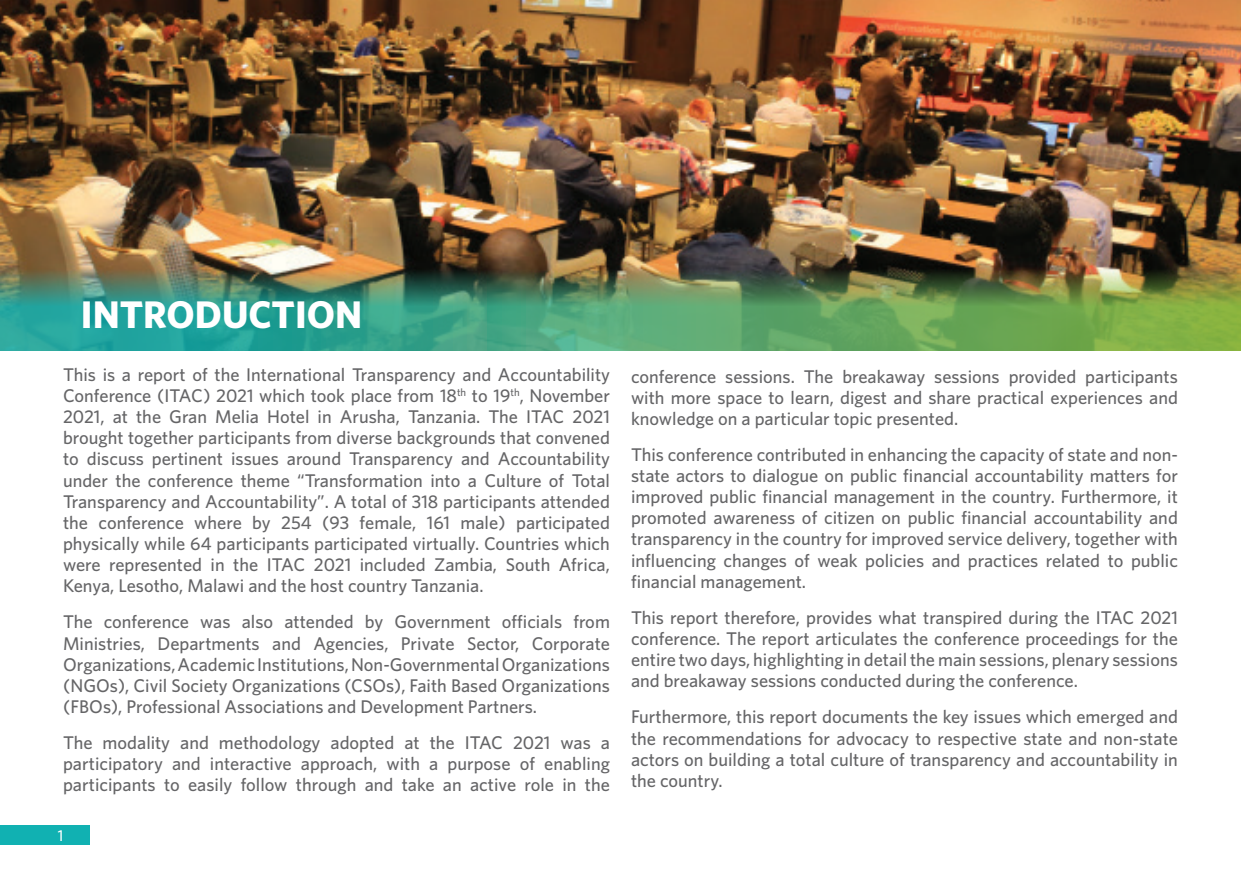
<style>
.page{position:relative;width:1241px;height:874px;background:#fff}
.page>*{position:absolute;margin:0;border:0;box-sizing:border-box;transform-origin:0 0}
.t1{font:700 38.5px "Whitney";color:#fff}
.t2{font:500 18.38px/21.2px "Whitney";color:#656567;text-align:justify}
.t3{font:500 15.75px "Whitney";color:#fff}
</style>
<div class="page">
<div style="left:0;top:824px;width:89px;height:20px;background:#11b1b2"></div>
<img style="left:0;top:0;width:1240px;height:260px">
<img style="left:0;top:260px;width:1240px;height:90px">
<h1 class="t1" style="left:81px;top:291px;width:283px">INTRODUCTION</h1>
<p class="t2" style="left:63px;top:363px;width:548px">This is a report of the International Transparency and Accountability Conference (ITAC) 2021 which took place from 18<sup>th</sup> to 19<sup>th</sup>, November 2021, at the Gran Melia Hotel in Arusha, Tanzania. The ITAC 2021 brought together participants from diverse backgrounds that convened to discuss pertinent issues around Transparency and Accountability under the conference theme “Transformation into a Culture of Total Transparency and Accountability”. A total of 318 participants attended the conference where by 254 (93 female, 161 male) participated physically while 64 participants participated virtually. Countries which were represented in the ITAC 2021 included Zambia, South Africa, Kenya, Lesotho, Malawi and the host country Tanzania.</p>
<p class="t2" style="left:63px;top:610px;width:548px">The conference was also attended by Government officials from Ministries, Departments and Agencies, Private Sector, Corporate Organizations, Academic Institutions, Non-Governmental Organizations (NGOs), Civil Society Organizations (CSOs), Faith Based Organizations (FBOs), Professional Associations and Development Partners.</p>
<p class="t2" style="left:63px;top:731px;width:548px">The modality and methodology adopted at the ITAC 2021 was a participatory and interactive approach, with a purpose of enabling participants to easily follow through and take an active role in the</p>
<p class="t3" style="left:58px;top:825px;width:7px">1</p>
<p class="t2" style="left:631px;top:365px;width:548px">conference sessions. The breakaway sessions provided participants with more space to learn, digest and share practical experiences and knowledge on a particular topic presented.</p>
<p class="t2" style="left:631px;top:443px;width:548px">This conference contributed in enhancing the capacity of state and non&shy;state actors to dialogue on public financial accountability matters for improved public financial management in the country. Furthermore, it promoted awareness of citizen on public financial accountability and transparency in the country for improved service delivery, together with influencing changes of weak policies and practices related to public financial management.</p>
<p class="t2" style="left:631px;top:606px;width:548px">This report therefore, provides what transpired during the ITAC 2021 conference. The report articulates the conference proceedings for the entire two days, highlighting in detail the main sessions, plenary sessions and breakaway sessions conducted during the conference.</p>
<p class="t2" style="left:631px;top:705px;width:548px">Furthermore, this report documents the key issues which emerged and the recommendations for advocacy to respective state and non-state actors on building a total culture of transparency and accountability in the country.</p>
</div>
